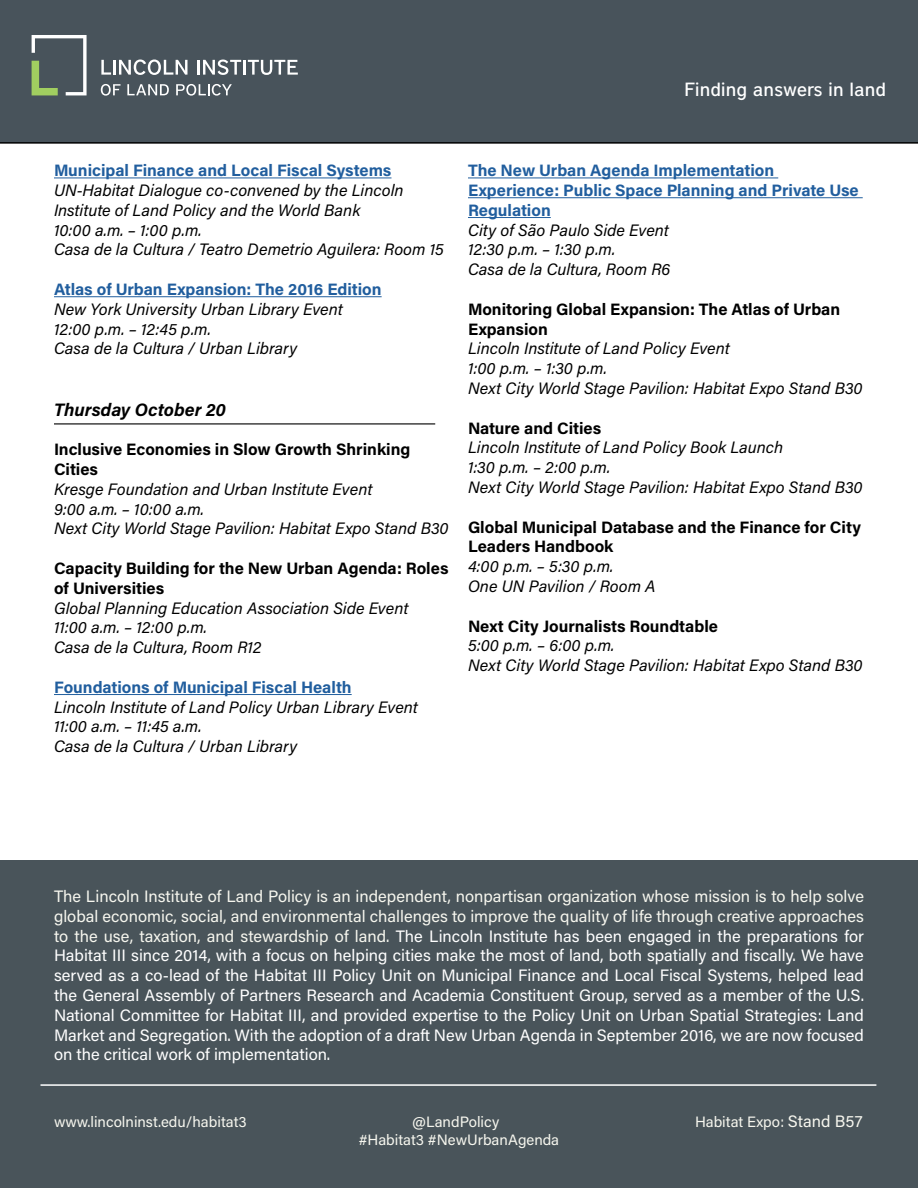
<style>
.page{position:relative;width:918px;height:1188px;background:#fff}
.page>*{position:absolute;margin:0;border:0;box-sizing:border-box;transform-origin:0 0}
.t1{font:500 19.05px "District";color:#fff}
.t2{font:italic 700 18px "Acumin Pro";color:#000}
.t3{font:italic 16.5px/19.8px "Acumin Pro";color:#000}
.t4{font:16.5px/19.8px "Acumin Pro";color:#fff;text-align:justify}
.t5{font:700 16.5px/19.8px "Acumin Pro";color:#000}
.t6{font:700 16.5px/19.8px "Acumin Pro";color:#215e9e}
.t7{font:15px "Acumin Pro";color:#f6f6ee}
.s1{color:#f6f6ee}
.s2{font-size:16.5px}
</style>
<div class="page">
<div style="left:0;top:861px;width:918px;height:327px;background:#49545a"></div>
<hr style="left:468px;top:178px;width:310px;height:1px;background:#215e9e">
<hr style="left:468px;top:197px;width:395px;height:1px;background:#215e9e">
<hr style="left:468px;top:217px;width:83px;height:1px;background:#215e9e">
<hr style="left:54px;top:178px;width:338px;height:1px;background:#215e9e">
<hr style="left:54px;top:296px;width:328px;height:1px;background:#215e9e">
<hr style="left:54px;top:694px;width:298px;height:1px;background:#215e9e">
<div style="left:0;top:0;width:918px;height:144px;background:#48535b"></div>
<hr style="left:54px;top:423px;width:381px;height:1px;background:#000">
<hr style="left:40px;top:1084px;width:836px;height:2px;background:#fff">
<p class="t1" style="left:685px;top:78px;width:203px">Finding answers in land</p>
<p class="t6" style="left:54px;top:160px;width:339px">Municipal Finance and Local Fiscal Systems</p>
<p class="t3" style="left:54px;top:180px;width:391px">UN-Habitat Dialogue co-convened by the Lincoln Institute of Land Policy and the World Bank<br>10:00 a.m. – 1:00 p.m.<br>Casa de la Cultura / Teatro Demetrio Aguilera: Room 15</p>
<p class="t6" style="left:54px;top:279px;width:329px">Atlas of Urban Expansion: The 2016 Edition</p>
<p class="t3" style="left:54px;top:299px;width:290px">New York University Urban Library Event<br>12:00 p.m. – 12:45 p.m.<br>Casa de la Cultura / Urban Library</p>
<p class="t2" style="left:54px;top:397px;width:174px">Thursday October 20</p>
<p class="t5" style="left:54px;top:439px;width:358px">Inclusive Economies in Slow Growth Shrinking<br>Cities</p>
<p class="t3" style="left:54px;top:479px;width:396px">Kresge Foundation and Urban Institute Event<br>9:00 a.m. – 10:00 a.m.<br>Next City World Stage Pavilion: Habitat Expo Stand B30</p>
<p class="t5" style="left:54px;top:558px;width:396px">Capacity Building for the New Urban Agenda: Roles of Universities</p>
<p class="t3" style="left:54px;top:597px;width:356px">Global Planning Education Association Side Event<br>11:00 a.m. – 12:00 p.m.<br>Casa de la Cultura, Room R12</p>
<p class="t6" style="left:54px;top:676px;width:299px">Foundations of Municipal Fiscal Health</p>
<p class="t3" style="left:54px;top:696px;width:366px">Lincoln Institute of Land Policy Urban Library Event<br>11:00 a.m. – 11:45 a.m.<br>Casa de la Cultura / Urban Library</p>
<p class="t6" style="left:468px;top:160px;width:392px">The New Urban Agenda Implementation<br>Experience: Public Space Planning and Private Use<br>Regulation</p>
<p class="t3" style="left:468px;top:219px;width:204px">City of São Paulo Side Event<br>12:30 p.m. – 1:30 p.m.<br>Casa de la Cultura, Room R6</p>
<p class="t5" style="left:468px;top:298px;width:374px">Monitoring Global Expansion: The Atlas of Urban<br>Expansion</p>
<p class="t3" style="left:468px;top:338px;width:396px">Lincoln Institute of Land Policy Event<br>1:00 p.m. – 1:30 p.m.<br>Next City World Stage Pavilion: Habitat Expo Stand B30</p>
<p class="t5" style="left:468px;top:417px;width:135px">Nature and Cities</p>
<p class="t3" style="left:468px;top:437px;width:396px">Lincoln Institute of Land Policy Book Launch<br>1:30 p.m. – 2:00 p.m.<br>Next City World Stage Pavilion: Habitat Expo Stand B30</p>
<p class="t5" style="left:468px;top:516px;width:394px">Global Municipal Database and the Finance for City<br>Leaders Handbook</p>
<p class="t3" style="left:468px;top:556px;width:189px">4:00 p.m. – 5:30 p.m.<br>One UN Pavilion / Room A</p>
<p class="t5" style="left:468px;top:615px;width:252px">Next City Journalists Roundtable</p>
<p class="t3" style="left:468px;top:635px;width:396px">5:00 p.m. – 6:00 p.m.<br>Next City World Stage Pavilion: Habitat Expo Stand B30</p>
<p class="t4" style="left:54px;top:886px;width:812px"><span class="s1">The Lincoln Institute of Land Policy is an independent, nonpartisan organization whose mission is to help solve global economic, social, and environmental challenges to improve the quality of life through creative approaches to the use, taxation, and stewardship of land.</span> The Lincoln Institute has been engaged in the preparations for Habitat III since 2014, with a focus on helping cities make the most of land, both spatially and fiscally. We have served as a co-lead of the Habitat III Policy Unit on Municipal Finance and Local Fiscal Systems, helped lead the General Assembly of Partners Research and Academia Constituent Group, served as a member of the U.S.<br>National Committee for Habitat III, and provided expertise to the Policy Unit on Urban Spatial Strategies: Land Market and Segregation. With the adoption of a draft New Urban Agenda in September 2016, we are now focused on the critical work of implementation.</p>
<p class="t7" style="left:54px;top:1111px;width:194px">www.lincolninst.edu/habitat3</p>
<p class="t7" style="left:412px;top:1111px;width:89px">@LandPolicy</p>
<p class="t7" style="left:695px;top:1111px;width:169px">Habitat Expo: <span class="s2">Stand B57</span></p>
<p class="t7" style="left:359px;top:1129px;width:202px">#Habitat3 #NewUrbanAgenda</p>
</div>
